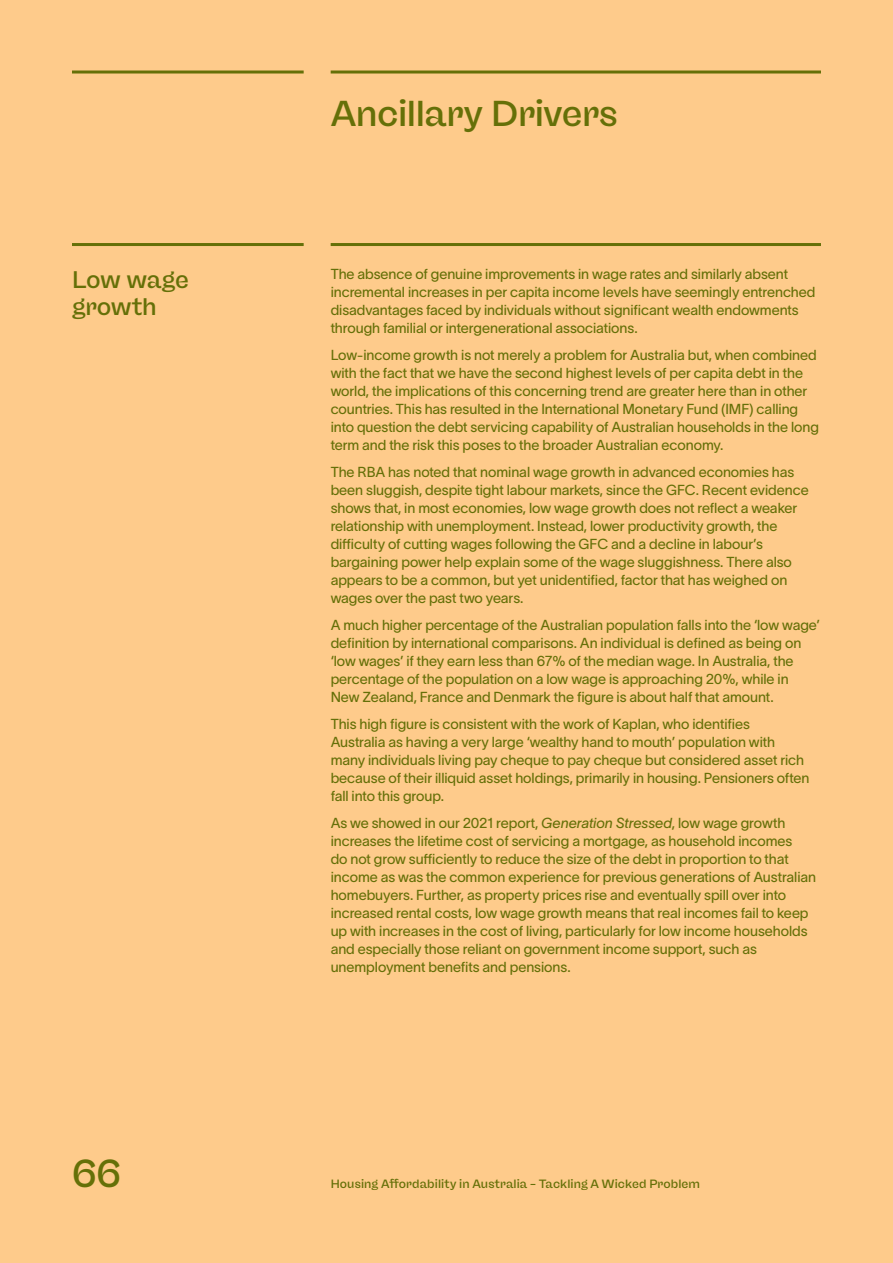
<style>
.page{position:relative;width:893px;height:1263px;background:#fecb8b}
.page>*{position:absolute;margin:0;border:0;box-sizing:border-box;transform-origin:0 0}
.t1{font:500 39px "Freigeist";color:#657008}
.t2{font:500 36px "Freigeist";letter-spacing:-.015em;color:#657008}
.t3{font:500 24px/27px "Freigeist";letter-spacing:-.015em;color:#657008}
.Body{font:14.25px/18px "TWK Lausanne 350";letter-spacing:-.005em;color:#657008}
.t4{font:500 12px "Freigeist";letter-spacing:.01em;color:#657008}
.s1{font-style:italic}
</style>
<div class="page">
<hr style="left:72px;top:71px;width:232px;height:3px;background:#657008">
<hr style="left:331px;top:71px;width:490px;height:3px;background:#657008">
<hr style="left:72px;top:243px;width:232px;height:3px;background:#657008">
<hr style="left:331px;top:243px;width:490px;height:3px;background:#657008">
<h1 class="t2" style="left:331px;top:91px;width:289px">Ancillary Drivers</h1>
<h2 class="t3" style="left:72px;top:266px;width:118px">Low wage growth</h2>
<p class="Body" style="left:331px;top:264px;width:486px">The absence of genuine improvements in wage rates and similarly absent incremental increases in per capita income levels have seemingly entrenched disadvantages faced by individuals without significant wealth endowments through familial or intergenerational associations.</p>
<p class="Body" style="left:331px;top:345px;width:490px">Low-income growth is not merely a problem for Australia but, when combined with the fact that we have the second highest levels of per capita debt in the world, the implications of this concerning trend are greater here than in other countries. This has resulted in the International Monetary Fund (IMF) calling into question the debt servicing capability of Australian households in the long term and the risk this poses to the broader Australian economy.</p>
<p class="Body" style="left:331px;top:462px;width:480px">The RBA has noted that nominal wage growth in advanced economies has been sluggish, despite tight labour markets, since the GFC. Recent evidence shows that, in most economies, low wage growth does not reflect a weaker relationship with unemployment. Instead, lower productivity growth, the difficulty of cutting wages following the GFC and a decline in labour’s bargaining power help explain some of the wage sluggishness. There also appears to be a common, but yet unidentified, factor that has weighed on wages over the past two years.</p>
<p class="Body" style="left:331px;top:615px;width:491px">A much higher percentage of the Australian population falls into the ‘low wage’ definition by international comparisons. An individual is defined as being on ‘low wages’ if they earn less than 67% of the median wage. In Australia, the percentage of the population on a low wage is approaching 20%, while in New Zealand, France and Denmark the figure is about half that amount.</p>
<p class="Body" style="left:331px;top:714px;width:480px">This high figure is consistent with the work of Kaplan, who identifies<br>Australia as having a very large ‘wealthy hand to mouth’ population with many individuals living pay cheque to pay cheque but considered asset rich because of their illiquid asset holdings, primarily in housing. Pensioners often fall into this group.</p>
<p class="Body" style="left:331px;top:813px;width:487px">As we showed in our 2021 report, <span class="s1">Generation Stressed</span>, low wage growth increases the lifetime cost of servicing a mortgage, as household incomes<br>do not grow sufficiently to reduce the size of the debt in proportion to that income as was the common experience for previous generations of Australian homebuyers. Further, as property prices rise and eventually spill over into increased rental costs, low wage growth means that real incomes fail to keep up with increases in the cost of living, particularly for low income households and especially those reliant on government income support, such as unemployment benefits and pensions.</p>
<h1 class="t1" style="left:72px;top:1150px;width:50px">66</h1>
<p class="t4" style="left:331px;top:1176px;width:371px">Housing Affordability in Australia – Tackling A Wicked Problem</p>
</div>
